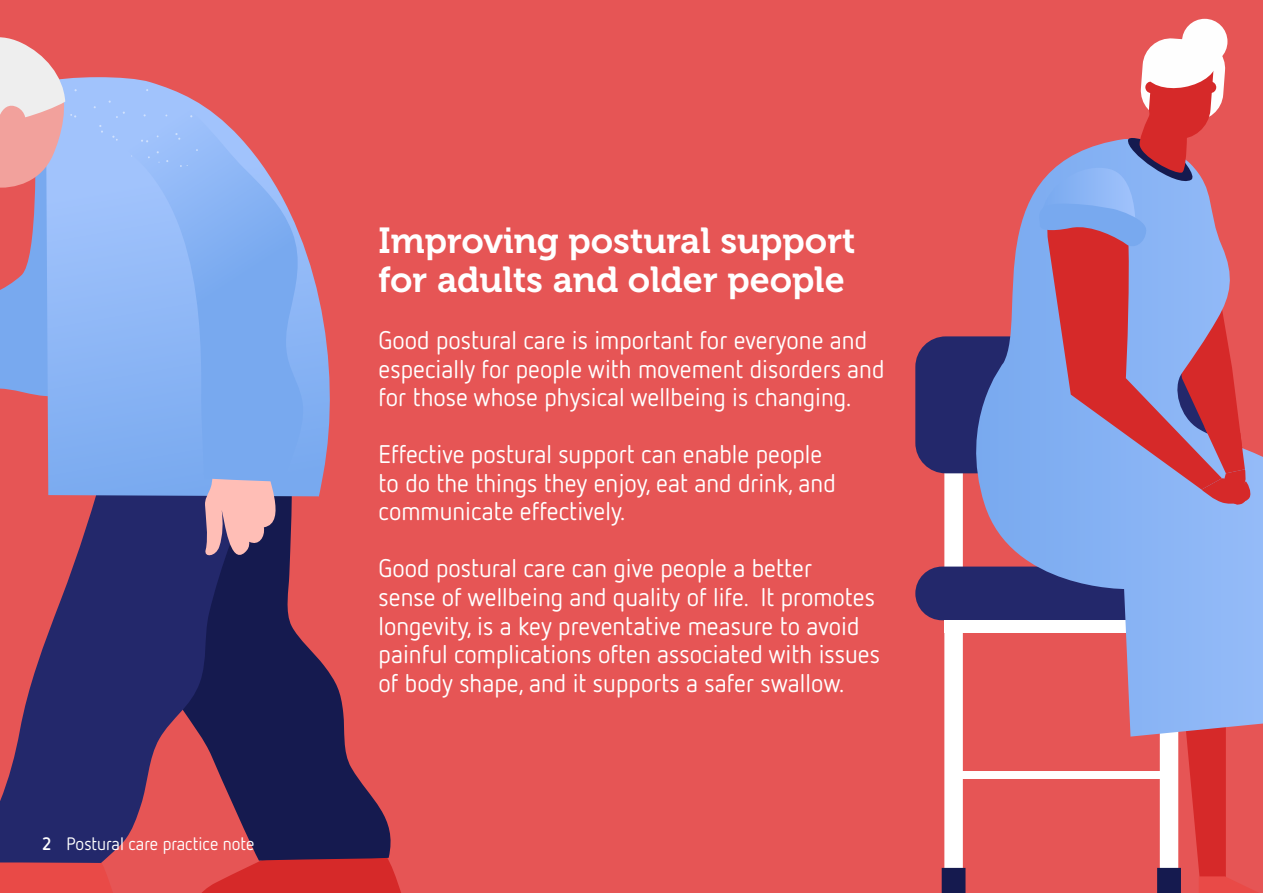
<style>
.page{position:relative;width:1263px;height:893px;background:#e65555}
.page>*{position:absolute;margin:0;border:0;box-sizing:border-box;transform-origin:0 0}
.t1{font:36px/39px "Museo 700";color:#fff}
.t2{font:25.5px/28.5px "Netto OT";color:#fff}
.t3{font:18px "Netto OT";color:#fff}
.s1{font-weight:700}
</style>
<div class="page">
<svg style="left:202px;top:861px;width:199px;height:32px;background:#d82f2f"></svg>
<div style="left:0;top:863px;width:113px;height:30px;background:#e94a47"></div>
<svg style="left:261px;top:503px;width:130px;height:358px"></svg>
<svg style="left:0;top:503px;width:261px;height:360px;fill:#23286b"></svg>
<svg style="left:47px;top:250px;width:283px;height:253px"></svg>
<svg style="left:203px;top:482px;width:85px;height:84px;background:#a07f93"></svg>
<svg style="left:69px;top:102px;width:236px;height:380px;background:#8ba3df"></svg>
<svg style="left:0;top:37px;width:198px;height:360px;background:#a8acda"></svg>
<div style="left:915px;top:567px;width:292px;height:53px;background:#23286b;border-radius:27px"></div>
<div style="left:953px;top:771px;width:216px;height:8px;background:#fff"></div>
<svg style="left:942px;top:473px;width:23px;height:420px"></svg>
<div style="left:915px;top:336px;width:292px;height:137px;background:#23286b;border-radius:30px"></div>
<svg style="left:958px;top:197px;width:74px;height:540px"></svg>
<div style="left:1182px;top:19px;width:45px;height:45px;background:#fefefe;border-radius:50%"></div>
<svg style="left:1032px;top:37px;width:231px;height:856px"></svg>
<p class="t3" style="left:43px;top:833px;width:214px"><span class="s1">2</span> Postural care practice note</p>
<h1 class="t1" style="left:379px;top:222px;width:478px">Improving postural support for adults and older people</h1>
<p class="t2" style="left:379px;top:326px;width:507px">Good postural care is important for everyone and especially for people with movement disorders and for those whose physical wellbeing is changing.</p>
<p class="t2" style="left:379px;top:440px;width:459px">Effective postural support can enable people to do the things they enjoy, eat and drink, and communicate effectively.</p>
<p class="t2" style="left:379px;top:554px;width:503px">Good postural care can give people a better<br>sense of wellbeing and quality of life. It promotes longevity, is a key preventative measure to avoid painful complications often associated with issues of body shape, and it supports a safer swallow.</p>
</div>
